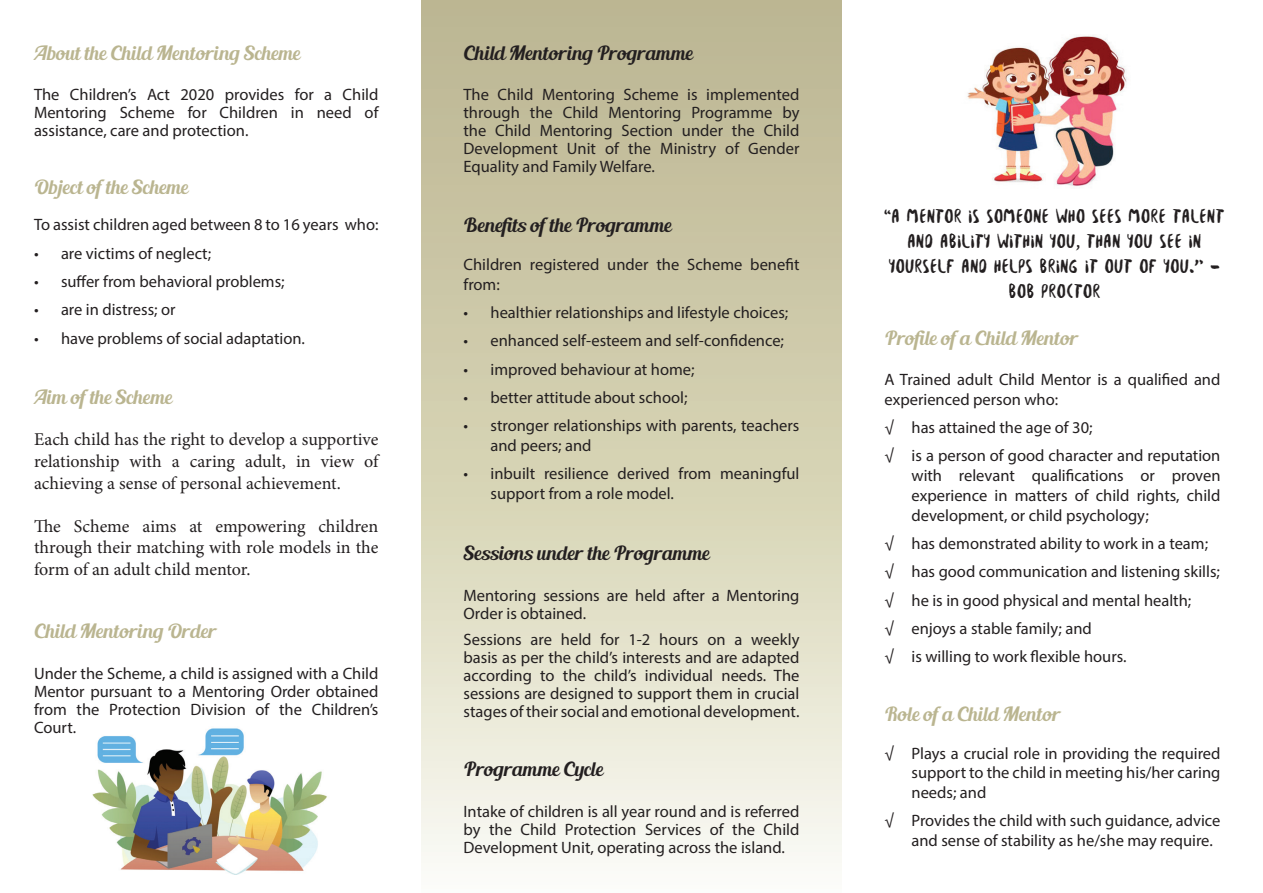
<style>
.page{position:relative;width:1263px;height:893px;background:#fff}
.page>*{position:absolute;margin:0;border:0;box-sizing:border-box;transform-origin:0 0}
.t1{font:21px/25.2px "Besom";color:#231f20;text-align:center}
.t2{font:19.5px "Blenda Script";color:#bab590}
.t3{font:19.5px "Blenda Script";color:#231f20}
.t4{font:18px/21.6px "Minion Pro";color:#231f20;text-align:justify}
.t5{font:16.5px/18px "Myriad Pro";color:#231f20;text-align:justify}
</style>
<div class="page">
<img style="left:92px;top:728px;width:235px;height:147px">
<div style="left:421px;top:0;width:421px;height:893px;background:linear-gradient(to bottom,#b8b189,#f7f8ec)"></div>
<img style="left:967px;top:35px;width:160px;height:152px">
<p class="t2" style="left:34px;top:41px;width:267px">About the Child Mentoring Scheme</p>
<p class="t5" style="left:34px;top:85px;width:346px">The Children’s Act 2020 provides for a Child Mentoring Scheme for Children in need of assistance, care and protection.</p>
<p class="t2" style="left:34px;top:175px;width:155px">Object of the Scheme</p>
<p class="t5" style="left:34px;top:216px;width:346px">To assist children aged between 8 to 16 years who:</p>
<p class="t5" style="left:34px;top:244px;width:179px">• are victims of neglect;</p>
<p class="t5" style="left:34px;top:272px;width:252px">• suffer from behavioral problems;</p>
<p class="t5" style="left:34px;top:301px;width:143px">• are in distress; or</p>
<p class="t5" style="left:34px;top:329px;width:272px">• have problems of social adaptation.</p>
<p class="t2" style="left:34px;top:384px;width:139px">Aim of the Scheme</p>
<p class="t4" style="left:34px;top:429px;width:346px">Each child has the right to develop a supportive relationship with a caring adult, in view of achieving a sense of personal achievement.</p>
<p class="t4" style="left:34px;top:515px;width:346px">The Scheme aims at empowering children through their matching with role models in the form of an adult child mentor.</p>
<p class="t2" style="left:34px;top:618px;width:184px">Child Mentoring Order</p>
<p class="t5" style="left:34px;top:664px;width:346px">Under the Scheme, a child is assigned with a Child Mentor pursuant to a Mentoring Order obtained from the Protection Division of the Children’s Court.</p>
<p class="t3" style="left:463px;top:41px;width:230px">Child Mentoring Programme</p>
<p class="t5" style="left:463px;top:85px;width:337px">The Child Mentoring Scheme is implemented through the Child Mentoring Programme by the Child Mentoring Section under the Child Development Unit of the Ministry of Gender Equality and Family Welfare.</p>
<p class="t3" style="left:463px;top:213px;width:209px">Benefits of the Programme</p>
<p class="t5" style="left:463px;top:254px;width:337px;line-height:19.8px">Children registered under the Scheme benefit from:</p>
<p class="t5" style="left:463px;top:303px;width:326px">• healthier relationships and lifestyle choices;</p>
<p class="t5" style="left:463px;top:332px;width:322px">• enhanced self-esteem and self-confidence;</p>
<p class="t5" style="left:463px;top:360px;width:233px">• improved behaviour at home;</p>
<p class="t5" style="left:463px;top:388px;width:225px">• better attitude about school;</p>
<p class="t5" style="left:490px;top:416px;width:310px;line-height:19.8px;text-indent:-27px">• stronger relationships with parents, teachers and peers; and</p>
<p class="t5" style="left:490px;top:464px;width:310px;line-height:19.8px;text-indent:-27px">• inbuilt resilience derived from meaningful support from a role model.</p>
<p class="t3" style="left:463px;top:540px;width:247px">Sessions under the Programme</p>
<p class="t5" style="left:463px;top:586px;width:337px">Mentoring sessions are held after a Mentoring<br>Order is obtained.</p>
<p class="t5" style="left:463px;top:631px;width:337px">Sessions are held for 1-2 hours on a weekly basis as per the child’s interests and are adapted according to the child’s individual needs. The sessions are designed to support them in crucial stages of their social and emotional development.</p>
<p class="t3" style="left:463px;top:756px;width:141px">Programme Cycle</p>
<p class="t5" style="left:463px;top:802px;width:337px">Intake of children is all year round and is referred by the Child Protection Services of the Child Development Unit, operating across the island.</p>
<p class="t1" style="left:884px;top:205px;width:342px">“A MENTOR IS SOMEONE WHO SEES MORE TALENT<br>AND ABILITY WITHIN YOU, THAN YOU SEE IN<br>YOURSELF AND HELPS BRING IT OUT OF YOU.” -<br>BOB PROCTOR</p>
<p class="t2" style="left:884px;top:326px;width:195px">Profile of a Child Mentor</p>
<p class="t5" style="left:884px;top:369px;width:337px;line-height:19.8px">A Trained adult Child Mentor is a qualified and experienced person who:</p>
<p class="t5" style="left:884px;top:418px;width:210px">√ has attained the age of 30;</p>
<p class="t5" style="left:911px;top:446px;width:310px;line-height:19.8px;text-indent:-27px">√ is a person of good character and reputation with relevant qualifications or proven experience in matters of child rights, child development, or child psychology;</p>
<p class="t5" style="left:884px;top:534px;width:325px">√ has demonstrated ability to work in a team;</p>
<p class="t5" style="left:884px;top:563px;width:337px">√ has good communication and listening skills;</p>
<p class="t5" style="left:884px;top:591px;width:308px">√ he is in good physical and mental health;</p>
<p class="t5" style="left:884px;top:619px;width:209px">√ enjoys a stable family; and</p>
<p class="t5" style="left:884px;top:647px;width:243px">√ is willing to work flexible hours.</p>
<p class="t2" style="left:884px;top:701px;width:177px">Role of a Child Mentor</p>
<p class="t5" style="left:911px;top:743px;width:310px;line-height:19.8px;text-indent:-27px">√ Plays a crucial role in providing the required support to the child in meeting his/her caring needs; and</p>
<p class="t5" style="left:911px;top:811px;width:310px;line-height:19.8px;text-indent:-27px">√ Provides the child with such guidance, advice and sense of stability as he/she may require.</p>
</div>
